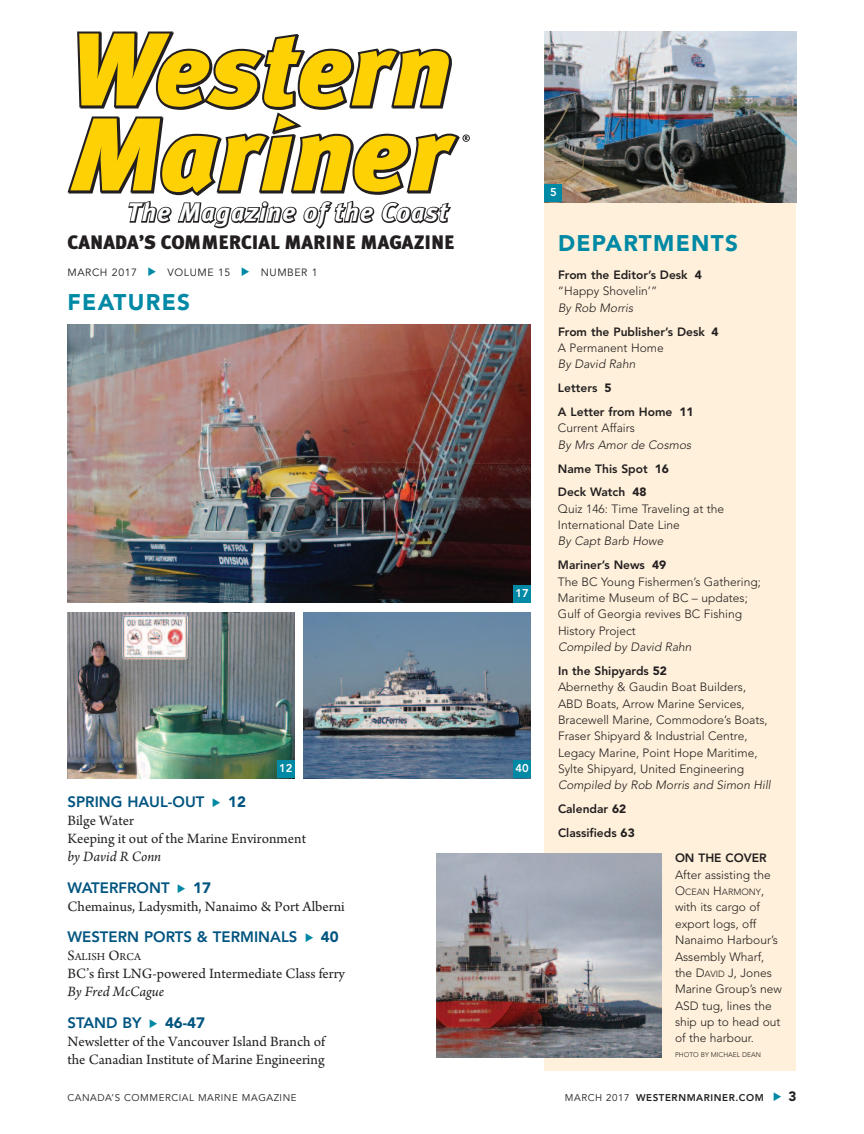
<style>
.page{position:relative;width:864px;height:1134px;background:#fff}
.page>*{position:absolute;margin:0;border:0;box-sizing:border-box;transform-origin:0 0}
.t1{font:italic 700 25.5px "Meta Plus";letter-spacing:.045em;color:#231f20}
.t2{font:900 22.5px "Avenir";letter-spacing:.06em;color:#0089a5}
.t3{font:900 19.5px "Meta Plus";color:#231f20}
.t4{font:15px/18px "Arno Pro";color:#231f20}
.t5{font:800 15px "Avenir";color:#005480}
.t6{font:italic 15px "Arno Pro";color:#231f20}
.t7{font:900 15px "Avenir";color:#005480}
.t8{font:900 13.5px "Avenir";color:#231f20}
.t9{font:300 12px/16.4px "Avenir";color:#231f20}
.t10{font:800 12px/23.9px "Avenir";color:#231f20}
.t11{font:italic 300 12px/23.9px "Avenir";color:#231f20}
.t12{font:11.25px "Arno Pro";color:#231f20}
.t13{font:800 11.25px "Avenir";color:#fff}
.t14{font:10.5px "Avenir";letter-spacing:.055em;color:#231f20}
.t15{font:9.75px "Avenir";letter-spacing:.055em;color:#231f20}
.t16{font:800 9.75px "Avenir";letter-spacing:.06em;color:#231f20}
.t17{font:300 9px "Avenir";color:#231f20}
.t18{font:300 6.75px "Avenir";color:#231f20}
.s1{font-size:15px}
.s2{font-weight:900}
.s3{font-weight:300}
.s4{font-weight:300;font-style:italic}
.s5{font-weight:800;font-style:normal}
.s6{font-weight:900;font-style:normal}
.s7{font-size:12px}
.s8{font-size:9px}
.s9{font-weight:400}
</style>
<div class="page">
<svg style="left:68px;top:32px;width:402px;height:164px"></svg>
<img style="left:68px;top:324px;width:463px;height:279px">
<img style="left:68px;top:612px;width:227px;height:166px">
<img style="left:304px;top:612px;width:227px;height:166px">
<div style="left:513px;top:585px;width:18px;height:18px;background:#0089a5"></div>
<div style="left:277px;top:760px;width:18px;height:18px;background:#0089a5"></div>
<div style="left:513px;top:760px;width:18px;height:18px;background:#0089a5"></div>
<div style="left:544px;top:171px;width:252px;height:900px;background:#fef0da"></div>
<img style="left:545px;top:32px;width:251px;height:170px">
<div style="left:544px;top:184px;width:18px;height:18px;background:#0089a5"></div>
<img style="left:436px;top:853px;width:226px;height:205px">
<h1 class="t1" style="left:127px;top:198px;width:322px">The Magazine of the Coast</h1>
<h3 class="t3" style="left:68px;top:231px;width:389px">CANADA’S COMMERCIAL MARINE MAGAZINE</h3>
<p class="t14" style="left:68px;top:268px;width:71px">MARCH 2017</p>
<p class="t14" style="left:168px;top:268px;width:64px">VOLUME 15</p>
<p class="t14" style="left:261px;top:268px;width:58px">NUMBER 1</p>
<h2 class="t2" style="left:68px;top:292px;width:124px">FEATURES</h2>
<p class="t13" style="left:515px;top:588px;width:15px">17</p>
<p class="t13" style="left:279px;top:764px;width:15px">12</p>
<p class="t13" style="left:515px;top:764px;width:15px">40</p>
<p class="t5" style="left:68px;top:796px;width:139px">SPRING HAUL-OUT</p>
<p class="t7" style="left:228px;top:796px;width:19px">12</p>
<p class="t4" style="left:67px;top:813px;width:240px">Bilge Water<br>Keeping it out of the Marine Environment</p>
<p class="t6" style="left:67px;top:851px;width:95px">by David R Conn</p>
<p class="t5" style="left:68px;top:881px;width:104px">WATERFRONT</p>
<p class="t7" style="left:193px;top:881px;width:19px">17</p>
<p class="t4" style="left:68px;top:898px;width:279px">Chemainus, Ladysmith, Nanaimo &amp; Port Alberni</p>
<p class="t5" style="left:68px;top:931px;width:231px">WESTERN PORTS &amp; TERMINALS</p>
<p class="t7" style="left:321px;top:931px;width:19px">40</p>
<p class="t12" style="left:68px;top:952px;width:75px"><span class="s1">S</span>ALISH <span class="s1">O</span>RCA</p>
<p class="t4" style="left:68px;top:966px;width:279px">BC’s first LNG-powered Intermediate Class ferry</p>
<p class="t6" style="left:67px;top:986px;width:98px">By Fred McCague</p>
<p class="t5" style="left:68px;top:1016px;width:76px">STAND BY</p>
<p class="t7" style="left:165px;top:1016px;width:41px">46-47</p>
<p class="t4" style="left:67px;top:1033px;width:259px">Newsletter of the Vancouver Island Branch of the Canadian Institute of Marine Engineering</p>
<p class="t13" style="left:550px;top:188px;width:8px">5</p>
<h2 class="t2" style="left:558px;top:234px;width:182px">DEPARTMENTS</h2>
<p class="t10" style="left:558px;top:268px;width:145px;line-height:16.4px">From the Editor’s Desk <span class="s2">4 </span><span class="s3">“Happy Shovelin’”</span></p>
<p class="t10" style="left:558px;top:297px;width:162px"><span class="s4">By Rob Morris<br></span>From the Publisher’s Desk <span class="s2">4</span></p>
<p class="t9" style="left:558px;top:341px;width:107px">A Permanent Home</p>
<p class="t10" style="left:558px;top:353px;width:137px"><span class="s4">By David Rahn<br></span>Letters <span class="s2">5<br></span>A Letter from Home <span class="s2">11</span></p>
<p class="t9" style="left:558px;top:421px;width:78px">Current Affairs</p>
<p class="t10" style="left:558px;top:434px;width:135px"><span class="s4">By Mrs Amor de Cosmos<br></span>Name This Spot <span class="s2">16<br></span>Deck Watch <span class="s2">48</span></p>
<p class="t9" style="left:558px;top:501px;width:168px">Quiz 146: Time Traveling at the<br>International Date Line</p>
<p class="t11" style="left:558px;top:530px;width:110px">By Capt Barb Howe<br><span class="s5">Mariner’s News</span> <span class="s6">49</span></p>
<p class="t9" style="left:558px;top:574px;width:204px">The BC Young Fishermen’s Gathering;<br>Maritime Museum of BC – updates;<br>Gulf of Georgia revives BC Fishing<br>History Project</p>
<p class="t11" style="left:558px;top:636px;width:135px">Compiled by David Rahn<br><span class="s5">In the Shipyards</span> <span class="s6">52</span></p>
<p class="t9" style="left:558px;top:680px;width:211px">Abernethy &amp; Gaudin Boat Builders, ABD Boats, Arrow Marine Services, Bracewell Marine, Commodore’s Boats, Fraser Shipyard &amp; Industrial Centre, Legacy Marine, Point Hope Maritime, Sylte Shipyard, United Engineering</p>
<p class="t11" style="left:558px;top:774px;width:214px">Compiled by Rob Morris and Simon Hill<br><span class="s5">Calendar</span> <span class="s6">62<br></span><span class="s5">Classifieds</span> <span class="s6">63</span></p>
<p class="t10" style="left:675px;top:847px;width:93px">ON THE COVER</p>
<p class="t9" style="left:675px;top:867px;width:97px">After assisting the</p>
<p class="t17" style="left:675px;top:888px;width:91px"><span class="s7">O</span>CEAN <span class="s7">H</span>ARMONY<span class="s7">,</span></p>
<p class="t9" style="left:675px;top:900px;width:108px">with its cargo of export logs, off<br>Nanaimo Harbour’s<br>Assembly Wharf, the D<span class="s8">AVID</span> J, Jones<br>Marine Group’s new<br>ASD tug, lines the ship up to head out of the harbour.</p>
<p class="t18" style="left:675px;top:1052px;width:88px">PHOTO BY MICHAEL DEAN</p>
<p class="t15" style="left:68px;top:1093px;width:231px">CANADA’S COMMERCIAL MARINE MAGAZINE</p>
<p class="t16" style="left:565px;top:1093px;width:200px"><span class="s9">MARCH 2017</span> WESTERNMARINER.COM</p>
<p class="t8" style="left:789px;top:1091px;width:9px">3</p>
</div>
